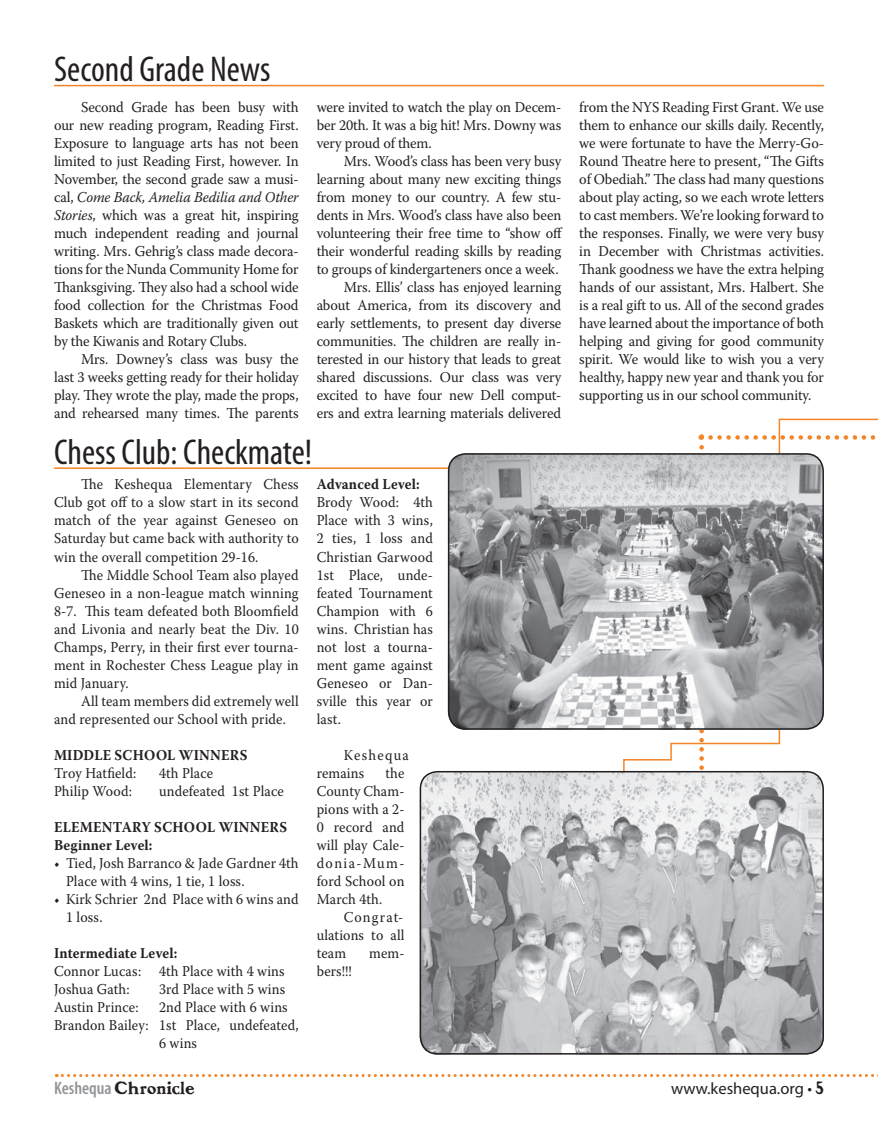
<style>
.page{position:relative;width:878px;height:1148px;background:#fff}
.page>*{position:absolute;margin:0;border:0;box-sizing:border-box;transform-origin:0 0}
.t1{font:condensed 36px "Myriad Pro";color:#231f20}
.t2{font:16.5px "Myriad Pro";color:#231f20}
.t3{font:15px/18px "Warnock Pro";color:#231f20;text-align:justify;scale:.95 1}
.t4{font:15px/18px "Warnock Pro";color:#231f20;text-align:justify;scale:.93 1}
.t5{font:700 15px/18px "Warnock Pro";letter-spacing:.015em;color:#231f20;scale:.93 1}
.t6{font:15px "Bostonia";color:#231f20}
.t7{font:15px/18px "Warnock Pro";letter-spacing:.08em;color:#231f20;scale:.93 1}
.s1{font-style:italic}
.s2{font-family:"Myriad Pro";font-weight:600;font-stretch:condensed;font-size:18px;color:#939598}
.s3{font-family:"Bostonia";font-size:15px}
</style>
<div class="page">
<svg style="left:56px;top:1074px;width:822px;height:3px"></svg>
<svg style="left:622px;top:418px;width:256px;height:352px"></svg>
<hr style="left:54px;top:85px;width:770px;height:1px;background:#f58427">
<hr style="left:54px;top:467px;width:507px;height:2px;background:#f58427">
<svg style="left:699px;top:435px;width:5px;height:335px"></svg>
<svg style="left:710px;top:435px;width:168px;height:5px"></svg>
<svg style="left:419px;top:770px;width:405px;height:283px;background:#babbbd"></svg>
<svg style="left:447px;top:452px;width:377px;height:277px;background:#aaabad"></svg>
<h1 class="t1" style="left:54px;top:50px;width:218px">Second Grade News</h1>
<p class="t3" style="left:54px;top:98px;width:259px;text-indent:27px">Second Grade has been busy with our new reading program, Reading First.<br>Exposure to language arts has not been limited to just Reading First, however. In November, the second grade saw a musi&shy;cal, <span class="s1">Come Back, Amelia Bedilia and Other Stories</span>, which was a great hit, inspiring much independent reading and journal writing. Mrs. Gehrig’s class made decora&shy;tions for the Nunda Community Home for Thanksgiving. They also had a school wide food collection for the Christmas Food Baskets which are traditionally given out by the Kiwanis and Rotary Clubs.</p>
<p class="t3" style="left:54px;top:350px;width:259px;text-indent:27px">Mrs. Downey’s class was busy the last 3 weeks getting ready for their holiday play. They wrote the play, made the props, and rehearsed many times. The parents</p>
<p class="t3" style="left:316px;top:98px;width:259px">were invited to watch the play on Decem&shy;ber 20th. It was a big hit! Mrs. Downy was very proud of them.</p>
<p class="t3" style="left:316px;top:152px;width:260px;text-align:right">Mrs. Wood’s class has been very busy learning about many new exciting things from money to our country. A few stu&shy;dents in Mrs. Wood’s class have also been volunteering their free time to “show off their wonderful reading skills by reading to groups of kindergarteners once a week.<br>Mrs. Ellis’ class has enjoyed learning about America, from its discovery and early settlements, to present day diverse communities. The children are really in&shy;terested in our history that leads to great shared discussions. Our class was very excited to have four new Dell comput&shy;ers and extra learning materials delivered</p>
<h1 class="t1" style="left:54px;top:432px;width:260px">Chess Club: Checkmate!</h1>
<p class="t4" style="left:54px;top:475px;width:264px;text-indent:27px">The Keshequa Elementary Chess Club got off to a slow start in its second match of the year against Geneseo on Saturday but came back with authority to win the overall competition 29-16.</p>
<p class="t4" style="left:54px;top:565px;width:264px;text-indent:27px">The Middle School Team also played Geneseo in a non-league match winning 8-7. This team defeated both Bloomfield and Livonia and nearly beat the Div. 10<br>Champs, Perry, in their first ever tourna&shy;ment in Rochester Chess League play in mid January.</p>
<p class="t4" style="left:54px;top:691px;width:264px;text-indent:27px">All team members did extremely well and represented our School with pride.</p>
<p class="t5" style="left:54px;top:745px;width:209px">MIDDLE SCHOOL WINNERS</p>
<p class="t4" style="left:54px;top:763px;width:90px">Troy Hatfield:</p>
<p class="t4" style="left:159px;top:763px;width:60px">4th Place</p>
<p class="t4" style="left:54px;top:781px;width:85px">Philip Wood:</p>
<p class="t4" style="left:159px;top:781px;width:136px">undefeated 1st Place</p>
<p class="t5" style="left:54px;top:817px;width:252px">ELEMENTARY SCHOOL WINNERS<br>Beginner Level:</p>
<p class="t4" style="left:66px;top:853px;width:252px;text-indent:-12px">• Tied, Josh Barranco &amp; Jade Gardner 4th<br>Place with 4 wins, 1 tie, 1 loss.</p>
<p class="t4" style="left:66px;top:889px;width:251px;text-indent:-12px">• Kirk Schrier 2nd Place with 6 wins and<br>1 loss.</p>
<p class="t5" style="left:54px;top:943px;width:134px">Intermediate Level:</p>
<p class="t4" style="left:54px;top:961px;width:249px">Connor Lucas: 4th Place with 4 wins<br>Joshua Gath:</p>
<p class="t5" style="left:316px;top:475px;width:112px">Advanced Level:</p>
<p class="t4" style="left:316px;top:493px;width:126px">Brody Wood: 4th Place with 3 wins, 2 ties, 1 loss and Christian Garwood 1st Place, unde&shy;feated Tournament Champion with 6 wins. Christian has not lost a tourna&shy;ment game against Geneseo or Dan&shy;sville this year or last.</p>
<p class="t7" style="left:317px;top:745px;width:101px;text-indent:27px">Keshequa remains</p>
<p class="t4" style="left:317px;top:763px;width:96px;text-indent:69px">the County Cham&shy;pions with a 2- 0 record and will play Cale&shy;donia-Mum&shy;ford School on March 4th.</p>
<p class="t4" style="left:316px;top:907px;width:96px;text-indent:27px">Congrat&shy;ulations to all team</p>
<p class="t4" style="left:369px;top:943px;width:39px">mem-</p>
<p class="t4" style="left:317px;top:961px;width:39px">bers!!!</p>
<p class="t4" style="left:159px;top:979px;width:137px">3rd Place with 5 wins</p>
<p class="t4" style="left:54px;top:997px;width:92px">Austin Prince:</p>
<p class="t4" style="left:159px;top:997px;width:140px">2nd Place with 6 wins</p>
<p class="t4" style="left:54px;top:1015px;width:264px">Brandon Bailey: 1st Place, undefeated,</p>
<p class="t4" style="left:159px;top:1033px;width:42px">6 wins</p>
<p class="t3" style="left:579px;top:98px;width:259px">from the NYS Reading First Grant. We use them to enhance our skills daily. Recently, we were fortunate to have the Merry-Go-Round Theatre here to present, “The Gifts of Obediah.” The class had many questions about play acting, so we each wrote letters to cast members. We’re looking forward to the responses. Finally, we were very busy in December with Christmas activities.<br>Thank goodness we have the extra helping hands of our assistant, Mrs. Halbert. She is a real gift to us. All of the second grades have learned about the importance of both helping and giving for good community spirit. We would like to wish you a very healthy, happy new year and thank you for supporting us in our school community.</p>
<p class="t6" style="left:54px;top:1076px;width:142px"><span class="s2">Keshequa</span> Chronicle</p>
<p class="t2" style="left:671px;top:1079px;width:154px">www.keshequa.org • <span class="s3">5</span></p>
</div>
